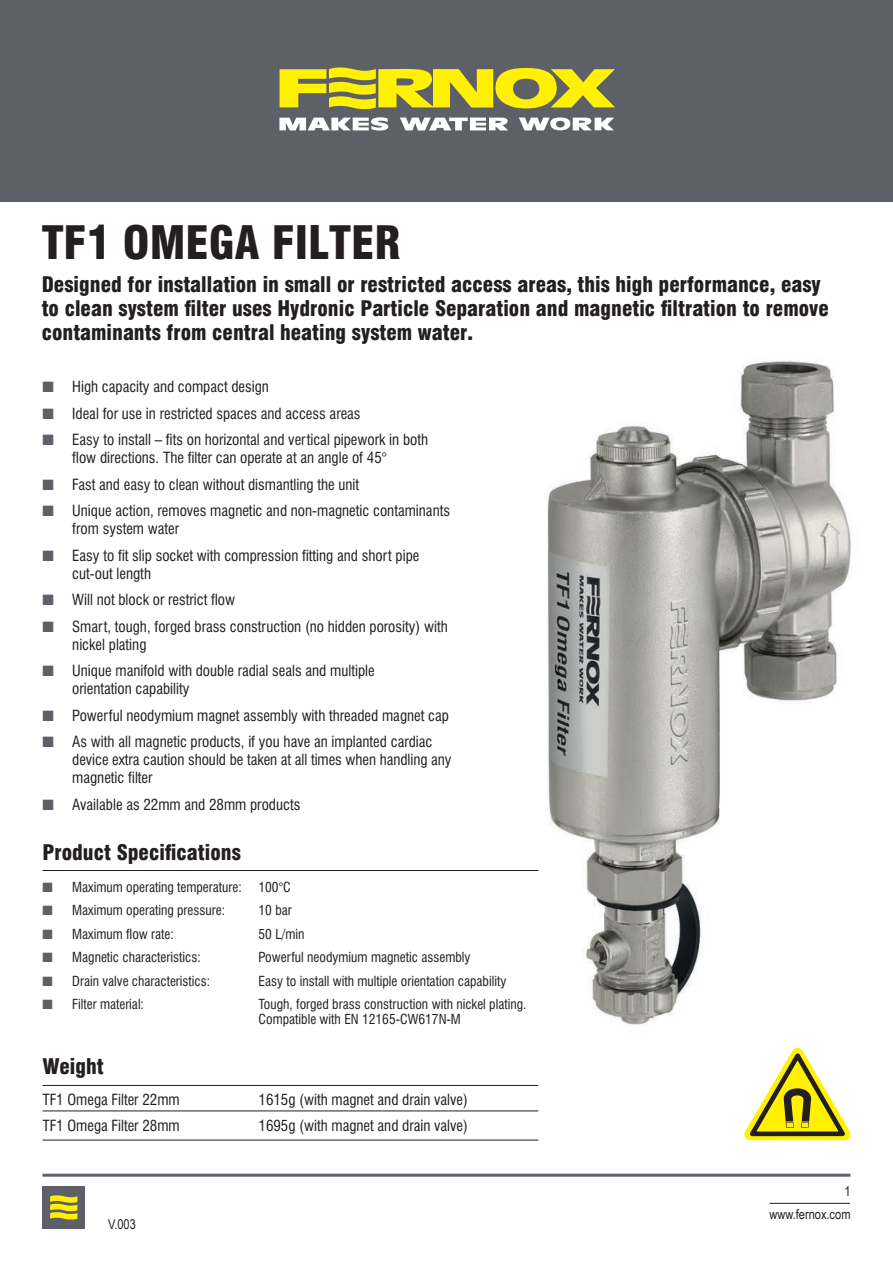
<style>
.page{position:relative;width:893px;height:1263px;background:#fff}
.page>*{position:absolute;margin:0;border:0;box-sizing:border-box;transform-origin:0 0}
.t1{font:900 condensed 45px "Swiss 721 BT";color:#231f20}
.t2{font:900 condensed 21px/24px "Swiss 721 BT";color:#231f20}
.t3{font:condensed 15px/18px "Swiss 721 BT";color:#231f20}
.t4{font:condensed 13.5px/15px "Swiss 721 BT";color:#231f20}
.t5{font:13.5px/22.5px "Arial Narrow";color:#231f20;text-align:right}
.s1{color:#5d6067}
</style>
<div class="page">
<img style="left:538px;top:361px;width:313px;height:665px">
<div style="left:43px;top:1186px;width:42px;height:43px;background:#5d6067"></div>
<svg style="left:50px;top:1195px;width:27px;height:25px"></svg>
<hr style="left:770px;top:1203px;width:80px;height:1px;background:#231f20">
<hr style="left:43px;top:1174px;width:807px;height:3px;background:#5d6067">
<div style="left:0;top:0;width:893px;height:202px;background:#5d6067"></div>
<svg style="left:279px;top:67px;width:336px;height:43px"></svg>
<svg style="left:279px;top:117px;width:109px;height:14px"></svg>
<svg style="left:400px;top:117px;width:108px;height:13px"></svg>
<svg style="left:519px;top:117px;width:95px;height:13px"></svg>
<hr style="left:43px;top:1085px;width:495px;height:1px;background:#231f20">
<hr style="left:43px;top:870px;width:495px;height:1px;background:#231f20">
<hr style="left:43px;top:1111px;width:495px;height:1px;background:#231f20">
<hr style="left:43px;top:1140px;width:495px;height:1px;background:#231f20">
<svg style="left:744px;top:1048px;width:107px;height:93px"></svg>
<h1 class="t1" style="left:42px;top:216px;width:361px">TF1 OMEGA FILTER</h1>
<h2 class="t2" style="left:42px;top:273px;width:789px">Designed for installation in small or restricted access areas, this high performance, easy to clean system filter uses Hydronic Particle Separation and magnetic filtration to remove contaminants from central heating system water.</h2>
<p class="t3" style="left:43px;top:378px;width:228px"><span class="s1">■</span> High capacity and compact design</p>
<p class="t3" style="left:43px;top:404px;width:320px"><span class="s1">■</span> Ideal for use in restricted spaces and access areas</p>
<p class="t3" style="left:72px;top:431px;width:357px;text-indent:-30px"><span class="s1">■</span> Easy to install – fits on horizontal and vertical pipework in both flow directions. The filter can operate at an angle of 45°</p>
<p class="t3" style="left:43px;top:475px;width:318px"><span class="s1">■</span> Fast and easy to clean without dismantling the unit</p>
<p class="t3" style="left:72px;top:502px;width:379px;text-indent:-30px"><span class="s1">■</span> Unique action, removes magnetic and non-magnetic contaminants from system water</p>
<p class="t3" style="left:72px;top:546px;width:349px;text-indent:-30px"><span class="s1">■</span> Easy to fit slip socket with compression fitting and short pipe cut-out length</p>
<p class="t3" style="left:43px;top:591px;width:194px"><span class="s1">■</span> Will not block or restrict flow</p>
<p class="t3" style="left:72px;top:617px;width:377px;text-indent:-30px"><span class="s1">■</span> Smart, tough, forged brass construction (no hidden porosity) with nickel plating</p>
<p class="t3" style="left:72px;top:662px;width:304px;text-indent:-30px"><span class="s1">■</span> Unique manifold with double radial seals and multiple orientation capability</p>
<p class="t3" style="left:43px;top:706px;width:408px"><span class="s1">■</span> Powerful neodymium magnet assembly with threaded magnet cap</p>
<p class="t3" style="left:72px;top:733px;width:381px;text-indent:-30px"><span class="s1">■</span> As with all magnetic products, if you have an implanted cardiac device extra caution should be taken at all times when handling any magnetic filter</p>
<p class="t3" style="left:43px;top:795px;width:259px"><span class="s1">■</span> Available as 22mm and 28mm products</p>
<h2 class="t2" style="left:43px;top:840px;width:200px">Product Specifications</h2>
<p class="t4" style="left:43px;top:879px;width:250px"><span class="s1">■</span> Maximum operating temperature: 100°C</p>
<p class="t4" style="left:43px;top:903px;width:184px"><span class="s1">■</span> Maximum operating pressure:</p>
<p class="t4" style="left:259px;top:903px;width:35px">10 bar</p>
<p class="t4" style="left:43px;top:926px;width:133px"><span class="s1">■</span> Maximum flow rate:</p>
<p class="t4" style="left:259px;top:926px;width:48px">50 L/min</p>
<p class="t4" style="left:43px;top:950px;width:160px"><span class="s1">■</span> Magnetic characteristics:</p>
<p class="t4" style="left:259px;top:950px;width:213px">Powerful neodymium magnetic assembly</p>
<p class="t4" style="left:43px;top:973px;width:169px"><span class="s1">■</span> Drain valve characteristics:</p>
<p class="t4" style="left:259px;top:973px;width:249px">Easy to install with multiple orientation capability</p>
<p class="t4" style="left:43px;top:997px;width:103px"><span class="s1">■</span> Filter material:</p>
<p class="t4" style="left:259px;top:997px;width:269px">Tough, forged brass construction with nickel plating.<br>Compatible with EN 12165-CW617N-M</p>
<h2 class="t2" style="left:43px;top:1054px;width:63px">Weight</h2>
<p class="t3" style="left:43px;top:1090px;width:139px">TF1 Omega Filter 22mm</p>
<p class="t3" style="left:259px;top:1090px;width:211px">1615g (with magnet and drain valve)</p>
<p class="t3" style="left:43px;top:1117px;width:139px">TF1 Omega Filter 28mm</p>
<p class="t3" style="left:259px;top:1117px;width:211px">1695g (with magnet and drain valve)</p>
<p class="t5" style="left:108px;top:1212px;width:29px">V.003</p>
<p class="t5" style="left:769px;top:1180px;width:83px">1 www.fernox.com</p>
</div>
